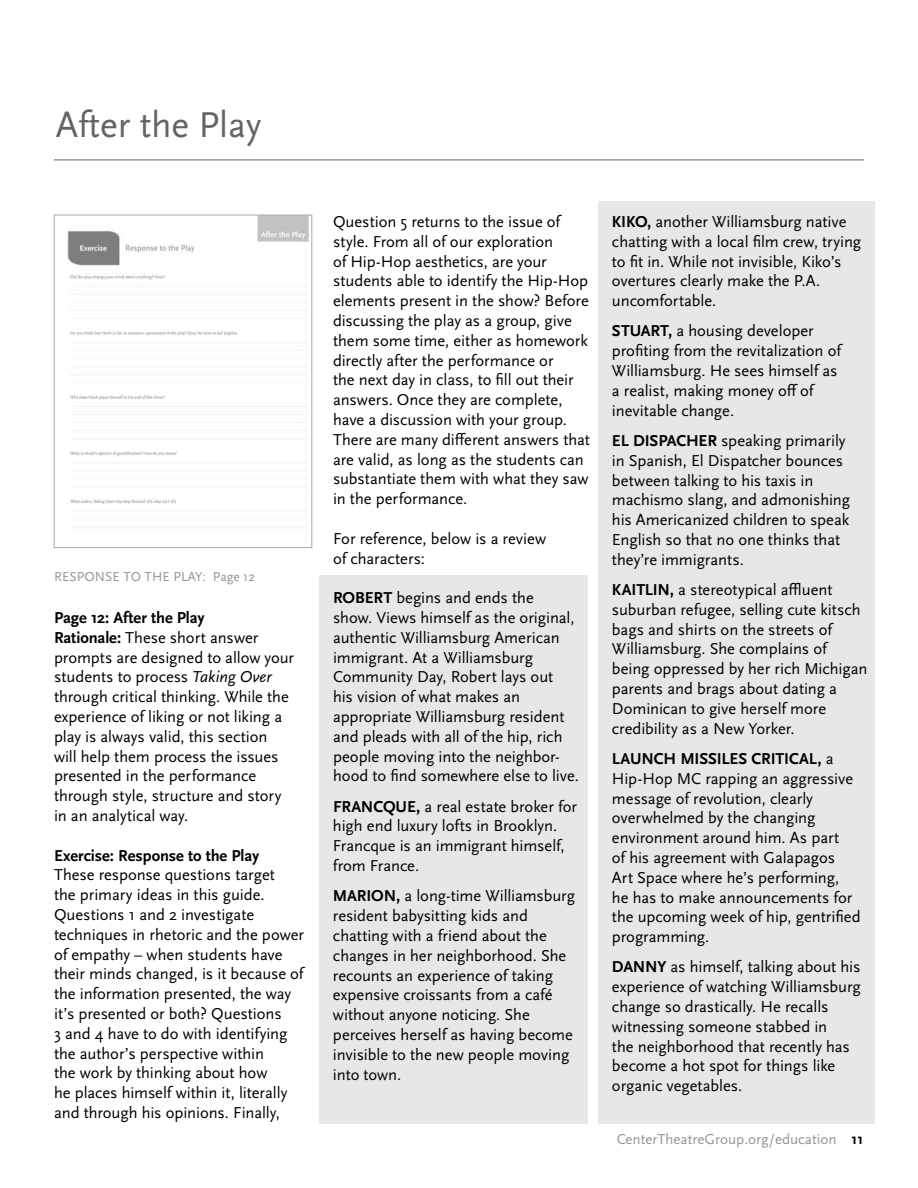
<style>
.page{position:relative;width:918px;height:1188px;background:#fff}
.page>*{position:absolute;margin:0;border:0;box-sizing:border-box;transform-origin:0 0}
.t1{font:37.5px "Scala Sans Pro";color:#636467}
.t2{font:16.5px/19.8px "Scala Sans Pro";letter-spacing:-.005em;color:#000}
.t3{font:700 16.5px "Scala Sans Pro";letter-spacing:-.005em;color:#000}
.t4{font:15px "Scala Sans Pro";color:#939598}
.t5{font:13.5px "Scala Sans Pro";color:#939598}
.s1{font-weight:700}
.s2{font-style:italic}
.s3{font-weight:700;color:#000}
</style>
<div class="page">
<hr style="left:54px;top:160px;width:810px;height:1px;background:#636467">
<div style="left:319px;top:576px;width:269px;height:548px;background:#e6e7e8"></div>
<div style="left:598px;top:201px;width:277px;height:923px;background:#e6e7e8"></div>
<img style="left:68px;top:217px;width:241px;height:287px">
<div style="left:54px;top:215px;width:258px;height:333px;border:1px solid #a7a9ac"></div>
<h1 class="t1" style="left:56px;top:102px;width:207px">After the Play</h1>
<p class="t5" style="left:54px;top:568px;width:9px">response</p>
<p class="t5" style="left:123px;top:568px;width:31px">to the</p>
<p class="t5" style="left:173px;top:568px;width:8px">play</p>
<p class="t5" style="left:203px;top:568px;width:54px">: Page 12</p>
<p class="t2" style="left:54px;top:608px;width:242px"><span class="s1">PAGE 12: AFTER THE PLAY<br>RATIONALE:</span> These short answer prompts are designed to allow your students to process <span class="s2">Taking Over </span>through critical thinking. While the experience of liking or not liking a play is always valid, this section will help them process the issues presented in the performance through style, structure and story in an analytical way.</p>
<p class="t3" style="left:54px;top:845px;width:207px">EXERCISE: RESPONSE TO THE PLAY</p>
<p class="t2" style="left:54px;top:865px;width:252px">These response questions target<br>the primary ideas in this guide.<br>Questions 1 and 2 investigate techniques in rhetoric and the power of empathy – when students have their minds changed, is it because of the information presented, the way it’s presented or both? Questions<br>3 and 4 have to do with identifying the author’s perspective within<br>the work by thinking about how<br>he places himself within it, literally and through his opinions. Finally,</p>
<p class="t2" style="left:333px;top:212px;width:259px">Question 5 returns to the issue of style. From all of our exploration<br>of Hip-Hop aesthetics, are your students able to identify the Hip-Hop elements present in the show? Before discussing the play as a group, give them some time, either as homework directly after the performance or<br>the next day in class, to fill out their answers. Once they are complete, have a discussion with your group.<br>There are many different answers that are valid, as long as the students can substantiate them with what they saw in the performance.</p>
<p class="t2" style="left:333px;top:529px;width:215px">For reference, below is a review of characters:</p>
<p class="t3" style="left:333px;top:588px;width:32px">ROBERT</p>
<p class="t2" style="left:333px;top:588px;width:247px;text-indent:63px">begins and ends the<br>show. Views himself as the original, authentic Williamsburg American immigrant. At a Williamsburg<br>Community Day, Robert lays out<br>his vision of what makes an appropriate Williamsburg resident and pleads with all of the hip, rich people moving into the neighbor&shy;hood to find somewhere else to live.</p>
<p class="t2" style="left:333px;top:796px;width:246px"><span class="s1">FRANCQUE,</span> a real estate broker for high end luxury lofts in Brooklyn.<br>Francque is an immigrant himself, from France.</p>
<p class="t2" style="left:333px;top:886px;width:244px"><span class="s1">MARION,</span> a long-time Williamsburg resident babysitting kids and chatting with a friend about the changes in her neighborhood. She recounts an experience of taking expensive croissants from a café without anyone noticing. She perceives herself as having become invisible to the new people moving into town.</p>
<p class="t2" style="left:612px;top:212px;width:251px"><span class="s1">KIKO,</span> another Williamsburg native chatting with a local film crew, trying to fit in. While not invisible, Kiko’s overtures clearly make the P.A. uncomfortable.</p>
<p class="t2" style="left:612px;top:321px;width:231px"><span class="s1">STUART,</span> a housing developer profiting from the revitalization of<br>Williamsburg. He sees himself as a realist, making money off of inevitable change.</p>
<p class="t3" style="left:612px;top:431px;width:85px">EL DISPACHER</p>
<p class="t2" style="left:612px;top:431px;width:240px;text-indent:109px">speaking primarily in Spanish, El Dispatcher bounces between talking to his taxis in machismo slang, and admonishing his Americanized children to speak<br>English so that no one thinks that they’re immigrants.</p>
<p class="t2" style="left:612px;top:580px;width:257px"><span class="s1">KAITLI N,</span> a stereotypical affluent suburban refugee, selling cute kitsch bags and shirts on the streets of Williamsburg. She complains of being oppressed by her rich Michigan parents and brags about dating a Dominican to give herself more credibility as a New Yorker.</p>
<p class="t3" style="left:612px;top:749px;width:91px">LAUNCH MISSILES</p>
<p class="t3" style="left:751px;top:749px;width:9px">CRITI</p>
<p class="t2" style="left:612px;top:749px;width:250px;text-indent:177px"><span class="s1">CAL,</span> a<br>Hip-Hop MC rapping an aggressive message of revolution, clearly overwhelmed by the changing environment around him. As part<br>of his agreement with Galapagos<br>Art Space where he’s performing,<br>he has to make announcements for the upcoming week of hip, gentrified programming.</p>
<p class="t2" style="left:612px;top:957px;width:250px"><span class="s1">DANNY</span> as himself, talking about his experience of watching Williamsburg change so drastically. He recalls witnessing someone stabbed in<br>the neighborhood that recently has become a hot spot for things like organic vegetables.</p>
<p class="t4" style="left:617px;top:1130px;width:248px">CenterTheatreGroup.org/education <span class="s3">11</span></p>
</div>
